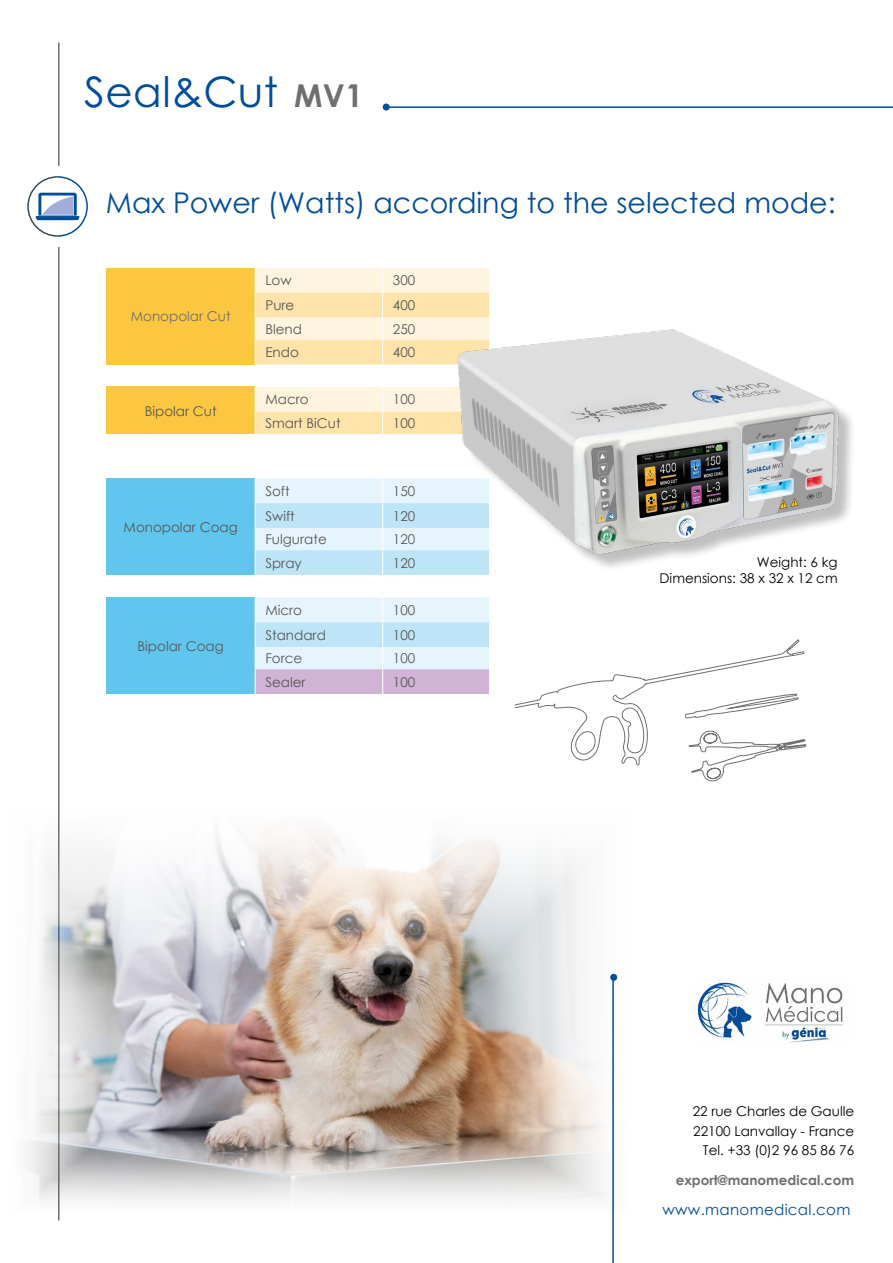
<style>
.page{position:relative;width:893px;height:1263px;background:#fff}
.page>*{position:absolute;margin:0;border:0;box-sizing:border-box;transform-origin:0 0}
.t1{font:42px "Century Gothic Pro";letter-spacing:.01em;color:#004d9a}
.t2{font:28.5px "Century Gothic";color:#004d9a}
.t3{font:15px "Century Gothic";letter-spacing:.02em;color:#004d9a}
.t4{font:13.5px "Century Gothic";color:#575756}
.t5{font:13.5px/19.5px "Century Gothic";color:#000;text-align:right}
.t6{font:700 13.5px "Century Gothic";color:#706f6f}
.t7{font:13.5px "Century Gothic";color:#706f6f}
.s1{font-weight:700;font-size:31.5px;color:#706f6f}
</style>
<div class="page">
<hr style="left:58px;top:43px;width:2px;height:1177px;background:#706f6f">
<img style="left:26px;top:795px;width:592px;height:425px">
<hr style="left:385px;top:106px;width:508px;height:2px;background:#004d9a">
<div style="left:383px;top:104px;width:7px;height:7px;background:#004d9a;border-radius:50%"></div>
<img style="left:697px;top:982px;width:146px;height:61px">
<hr style="left:612px;top:978px;width:2px;height:285px;background:#004d9a">
<div style="left:610px;top:974px;width:7px;height:7px;background:#004d9a;border-radius:50%"></div>
<div style="left:17px;top:166px;width:81px;height:81px;border:21px solid #fff;border-radius:50%"></div>
<svg style="left:27px;top:176px;width:61px;height:61px"></svg>
<div style="left:106px;top:597px;width:149px;height:97px;background:#61c6ed"></div>
<svg style="left:255px;top:597px;width:234px;height:97px;background:#d6e0f1"></svg>
<div style="left:106px;top:478px;width:149px;height:97px;background:#61c6ed"></div>
<svg style="left:255px;top:478px;width:234px;height:97px;background:#d1ecfa"></svg>
<svg style="left:106px;top:364px;width:85px;height:1px"></svg>
<div style="left:106px;top:268px;width:149px;height:96px;background:#fbc741"></div>
<svg style="left:255px;top:268px;width:234px;height:96px;background:#feebc4"></svg>
<div style="left:106px;top:387px;width:149px;height:47px;background:#fbc741"></div>
<svg style="left:255px;top:387px;width:201px;height:47px;background:#feecc6"></svg>
<div style="left:461px;top:333px;width:396px;height:239px;background:#000;opacity:.25"></div>
<img style="left:456px;top:323px;width:386px;height:237px">
<svg style="left:514px;top:639px;width:293px;height:143px"></svg>
<h1 class="t1" style="left:84px;top:66px;width:280px">Seal&amp;Cut <span class="s1">mv1</span></h1>
<h2 class="t2" style="left:106px;top:183px;width:731px">Max Power (Watts) according to the selected mode:</h2>
<p class="t7" style="left:131px;top:307px;width:101px">Monopolar Cut</p>
<p class="t4" style="left:145px;top:401px;width:73px">Bipolar Cut</p>
<p class="t4" style="left:124px;top:517px;width:116px">Monopolar Coag</p>
<p class="t4" style="left:138px;top:636px;width:88px">Bipolar Coag</p>
<p class="t4" style="left:265px;top:271px;width:28px">Low</p>
<p class="t4" style="left:393px;top:271px;width:24px">300</p>
<p class="t4" style="left:265px;top:296px;width:31px">Pure</p>
<p class="t4" style="left:393px;top:296px;width:24px">400</p>
<p class="t4" style="left:265px;top:319px;width:38px">Blend</p>
<p class="t4" style="left:393px;top:319px;width:24px">250</p>
<p class="t4" style="left:265px;top:343px;width:35px">Endo</p>
<p class="t4" style="left:393px;top:343px;width:24px">400</p>
<p class="t4" style="left:265px;top:390px;width:45px">Macro</p>
<p class="t4" style="left:393px;top:390px;width:24px">100</p>
<p class="t4" style="left:265px;top:414px;width:77px">Smart BiCut</p>
<p class="t4" style="left:393px;top:414px;width:24px">100</p>
<p class="t4" style="left:265px;top:481px;width:26px">Soft</p>
<p class="t4" style="left:393px;top:481px;width:24px">150</p>
<p class="t4" style="left:265px;top:506px;width:31px">Swift</p>
<p class="t4" style="left:393px;top:506px;width:24px">120</p>
<p class="t4" style="left:265px;top:530px;width:63px">Fulgurate</p>
<p class="t4" style="left:393px;top:530px;width:24px">120</p>
<p class="t4" style="left:265px;top:553px;width:38px">Spray</p>
<p class="t4" style="left:393px;top:553px;width:24px">120</p>
<p class="t4" style="left:265px;top:601px;width:38px">Micro</p>
<p class="t4" style="left:393px;top:601px;width:24px">100</p>
<p class="t4" style="left:265px;top:625px;width:62px">Standard</p>
<p class="t4" style="left:393px;top:625px;width:24px">100</p>
<p class="t4" style="left:265px;top:649px;width:38px">Force</p>
<p class="t4" style="left:393px;top:649px;width:24px">100</p>
<p class="t4" style="left:265px;top:672px;width:42px">Sealer</p>
<p class="t4" style="left:393px;top:672px;width:24px">100</p>
<p class="t5" style="left:660px;top:554px;width:180px;line-height:16.2px">Weight: 6 kg<br>Dimensions: 38 x 32 x 12 cm</p>
<p class="t5" style="left:693px;top:1101px;width:163px">22 rue Charles de Gaulle<br>22100 Lanvallay - France<br>Tel. +33 (0)2 96 85 86 76</p>
<p class="t6" style="left:676px;top:1169px;width:180px">export@manomedical.com</p>
<p class="t3" style="left:662px;top:1199px;width:190px">www.manomedical.com</p>
</div>
